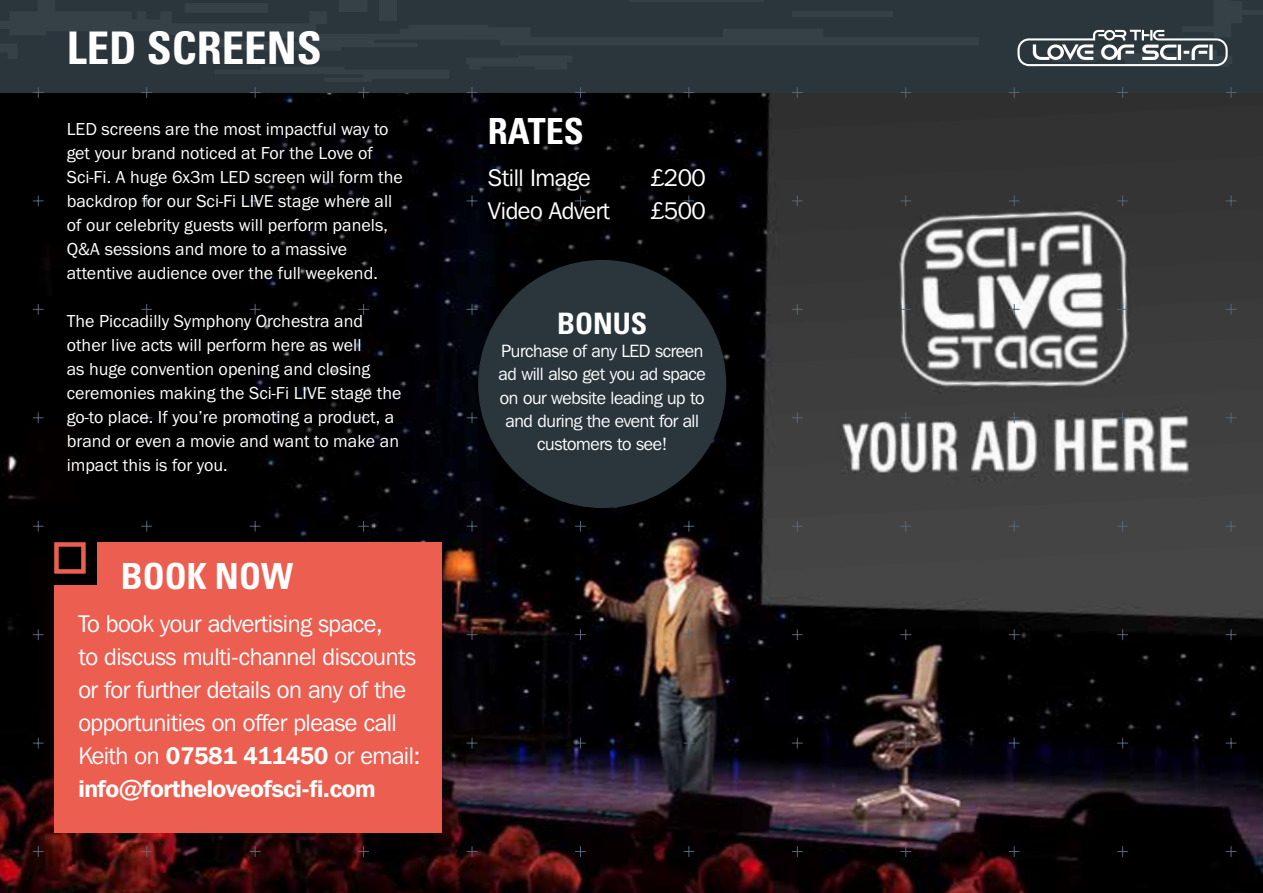
<style>
.page{position:relative;width:1263px;height:893px;background:#fff}
.page>*{position:absolute;margin:0;border:0;box-sizing:border-box;transform-origin:0 0}
.t1{font:700 condensed 45px "Univers";color:#fff}
.t2{font:700 condensed 36px "Univers";color:#fff}
.t3{font:700 condensed 29.55px "Univers";color:#fff}
.t4{font:24px/33px "Franklin Gothic IT Cby BT";letter-spacing:-.02em;color:#fff}
.t5{font:18px/24px "Franklin Got ITC";color:#fff}
.t6{font:17.7px/23.2px "Franklin Gothic IT Cby BT";letter-spacing:-.02em;color:#fff;text-align:center}
.s1{font-weight:600}
</style>
<div class="page">
<img style="left:0;top:67px;width:1263px;height:826px">
<div style="left:0;top:0;width:1262px;height:93px;background:#2a353c"></div>
<svg style="left:0;top:51px;width:17px;height:8px"></svg>
<svg style="left:0;top:0;width:979px;height:51px"></svg>
<div style="left:792px;top:11px;width:100px;height:6px;background:#364047"></div>
<hr style="left:629px;top:0;width:135px;height:2px;background:#fff">
<svg style="left:185px;top:3px;width:83px;height:10px"></svg>
<svg style="left:467px;top:56px;width:105px;height:13px"></svg>
<svg style="left:33px;top:846px;width:10px;height:11px"></svg>
<svg style="left:142px;top:846px;width:10px;height:11px"></svg>
<svg style="left:250px;top:846px;width:10px;height:11px"></svg>
<svg style="left:358px;top:846px;width:11px;height:11px"></svg>
<svg style="left:467px;top:846px;width:10px;height:11px"></svg>
<svg style="left:575px;top:846px;width:10px;height:11px"></svg>
<svg style="left:684px;top:846px;width:10px;height:11px"></svg>
<svg style="left:792px;top:846px;width:10px;height:11px"></svg>
<svg style="left:901px;top:846px;width:10px;height:11px"></svg>
<svg style="left:1009px;top:846px;width:10px;height:11px"></svg>
<svg style="left:1117px;top:846px;width:11px;height:11px"></svg>
<svg style="left:1226px;top:846px;width:10px;height:11px"></svg>
<svg style="left:33px;top:738px;width:10px;height:10px"></svg>
<svg style="left:467px;top:738px;width:10px;height:10px"></svg>
<svg style="left:575px;top:738px;width:10px;height:10px"></svg>
<svg style="left:684px;top:738px;width:10px;height:10px"></svg>
<svg style="left:792px;top:738px;width:10px;height:10px"></svg>
<svg style="left:901px;top:738px;width:10px;height:10px"></svg>
<svg style="left:1009px;top:738px;width:10px;height:10px"></svg>
<svg style="left:1117px;top:738px;width:11px;height:10px"></svg>
<svg style="left:1226px;top:738px;width:10px;height:10px"></svg>
<svg style="left:33px;top:630px;width:10px;height:10px"></svg>
<svg style="left:467px;top:630px;width:10px;height:10px"></svg>
<svg style="left:575px;top:630px;width:10px;height:10px"></svg>
<svg style="left:684px;top:630px;width:10px;height:10px"></svg>
<svg style="left:792px;top:630px;width:10px;height:10px"></svg>
<svg style="left:901px;top:630px;width:10px;height:10px"></svg>
<svg style="left:1009px;top:630px;width:10px;height:10px"></svg>
<svg style="left:1117px;top:630px;width:11px;height:10px"></svg>
<svg style="left:1226px;top:630px;width:10px;height:10px"></svg>
<svg style="left:33px;top:521px;width:10px;height:10px"></svg>
<svg style="left:142px;top:521px;width:10px;height:10px"></svg>
<svg style="left:250px;top:521px;width:10px;height:10px"></svg>
<svg style="left:358px;top:521px;width:11px;height:10px"></svg>
<svg style="left:467px;top:521px;width:10px;height:10px"></svg>
<svg style="left:575px;top:521px;width:10px;height:10px"></svg>
<svg style="left:684px;top:521px;width:10px;height:10px"></svg>
<svg style="left:792px;top:521px;width:10px;height:10px"></svg>
<svg style="left:901px;top:521px;width:10px;height:10px"></svg>
<svg style="left:1009px;top:521px;width:10px;height:10px"></svg>
<svg style="left:1117px;top:521px;width:11px;height:10px"></svg>
<svg style="left:1226px;top:521px;width:10px;height:10px"></svg>
<svg style="left:33px;top:413px;width:10px;height:10px"></svg>
<svg style="left:142px;top:413px;width:10px;height:10px"></svg>
<svg style="left:250px;top:413px;width:10px;height:10px"></svg>
<svg style="left:358px;top:413px;width:11px;height:10px"></svg>
<svg style="left:467px;top:413px;width:10px;height:10px"></svg>
<svg style="left:792px;top:413px;width:10px;height:10px"></svg>
<svg style="left:901px;top:413px;width:10px;height:10px"></svg>
<svg style="left:1009px;top:413px;width:10px;height:10px"></svg>
<svg style="left:1117px;top:413px;width:11px;height:10px"></svg>
<svg style="left:1226px;top:413px;width:10px;height:10px"></svg>
<svg style="left:33px;top:304px;width:10px;height:10px"></svg>
<svg style="left:142px;top:304px;width:10px;height:10px"></svg>
<svg style="left:250px;top:304px;width:10px;height:10px"></svg>
<svg style="left:358px;top:304px;width:11px;height:10px"></svg>
<svg style="left:467px;top:304px;width:10px;height:10px"></svg>
<svg style="left:792px;top:304px;width:10px;height:10px"></svg>
<svg style="left:901px;top:304px;width:10px;height:10px"></svg>
<svg style="left:1009px;top:304px;width:10px;height:10px"></svg>
<svg style="left:1117px;top:304px;width:11px;height:10px"></svg>
<svg style="left:1226px;top:304px;width:10px;height:10px"></svg>
<svg style="left:33px;top:196px;width:10px;height:10px"></svg>
<svg style="left:142px;top:196px;width:10px;height:10px"></svg>
<svg style="left:250px;top:196px;width:10px;height:10px"></svg>
<svg style="left:358px;top:196px;width:11px;height:10px"></svg>
<svg style="left:467px;top:196px;width:10px;height:10px"></svg>
<svg style="left:575px;top:196px;width:10px;height:10px"></svg>
<svg style="left:684px;top:196px;width:10px;height:10px"></svg>
<svg style="left:792px;top:196px;width:10px;height:10px"></svg>
<svg style="left:901px;top:196px;width:10px;height:10px"></svg>
<svg style="left:1009px;top:196px;width:10px;height:10px"></svg>
<svg style="left:1117px;top:196px;width:11px;height:10px"></svg>
<svg style="left:1226px;top:196px;width:10px;height:10px"></svg>
<svg style="left:33px;top:87px;width:10px;height:11px"></svg>
<svg style="left:142px;top:87px;width:10px;height:11px"></svg>
<svg style="left:215px;top:67px;width:234px;height:31px"></svg>
<svg style="left:467px;top:87px;width:10px;height:11px"></svg>
<svg style="left:575px;top:87px;width:10px;height:11px"></svg>
<svg style="left:684px;top:87px;width:10px;height:11px"></svg>
<svg style="left:792px;top:87px;width:10px;height:11px"></svg>
<svg style="left:901px;top:87px;width:10px;height:11px"></svg>
<svg style="left:1009px;top:87px;width:10px;height:11px"></svg>
<svg style="left:1117px;top:87px;width:11px;height:11px"></svg>
<svg style="left:1226px;top:87px;width:10px;height:11px"></svg>
<svg style="left:1017px;top:0;width:246px;height:67px"></svg>
<div style="left:478px;top:260px;width:248px;height:248px;background:#2a353c;border-radius:50%"></div>
<div style="left:54px;top:542px;width:387px;height:290px;background:#eb5e50"></div>
<div style="left:54px;top:542px;width:43px;height:43px;background:#000"></div>
<div style="left:54px;top:542px;width:32px;height:32px;border:4px solid #eb5e50"></div>
<h1 class="t1" style="left:67px;top:20px;width:257px">LED SCREENS</h1>
<p class="t5" style="left:67px;top:117px;width:338px">LED screens are the most impactful way to get your brand noticed at For the Love of Sci-Fi. A huge 6x3m LED screen will form the backdrop for our Sci-Fi LIVE stage where all of our celebrity guests will perform panels, Q&amp;A sessions and more to a massive attentive audience over the full weekend.</p>
<p class="t5" style="left:67px;top:309px;width:336px">The Piccadilly Symphony Orchestra and other live acts will perform here as well<br>as huge convention opening and closing ceremonies making the Sci-Fi LIVE stage the go-to place. If you’re promoting a product, a brand or even a movie and want to make an impact this is for you.</p>
<h2 class="t2" style="left:121px;top:554px;width:174px">BOOK NOW</h2>
<h3 class="t4" style="left:78px;top:607px;width:344px">To book your advertising space,<br>to discuss multi-channel discounts or for further details on any of the opportunities on offer please call Keith on <span class="s1">07581 411450</span> or email: <span class="s1">info@fortheloveofsci-fi.com</span></h3>
<h2 class="t2" style="left:488px;top:110px;width:97px">RATES</h2>
<h3 class="t4" style="left:488px;top:161px;width:104px">Still Image</h3>
<h3 class="t4" style="left:650px;top:161px;width:57px">£200</h3>
<h3 class="t4" style="left:488px;top:194px;width:124px">Video Advert</h3>
<h3 class="t4" style="left:650px;top:194px;width:57px">£500</h3>
<h3 class="t3" style="left:557px;top:305px;width:92px">BONUS</h3>
<p class="t6" style="left:499px;top:339px;width:209px">Purchase of any LED screen ad will also get you ad space on our website leading up to and during the event for all customers to see!</p>
</div>
